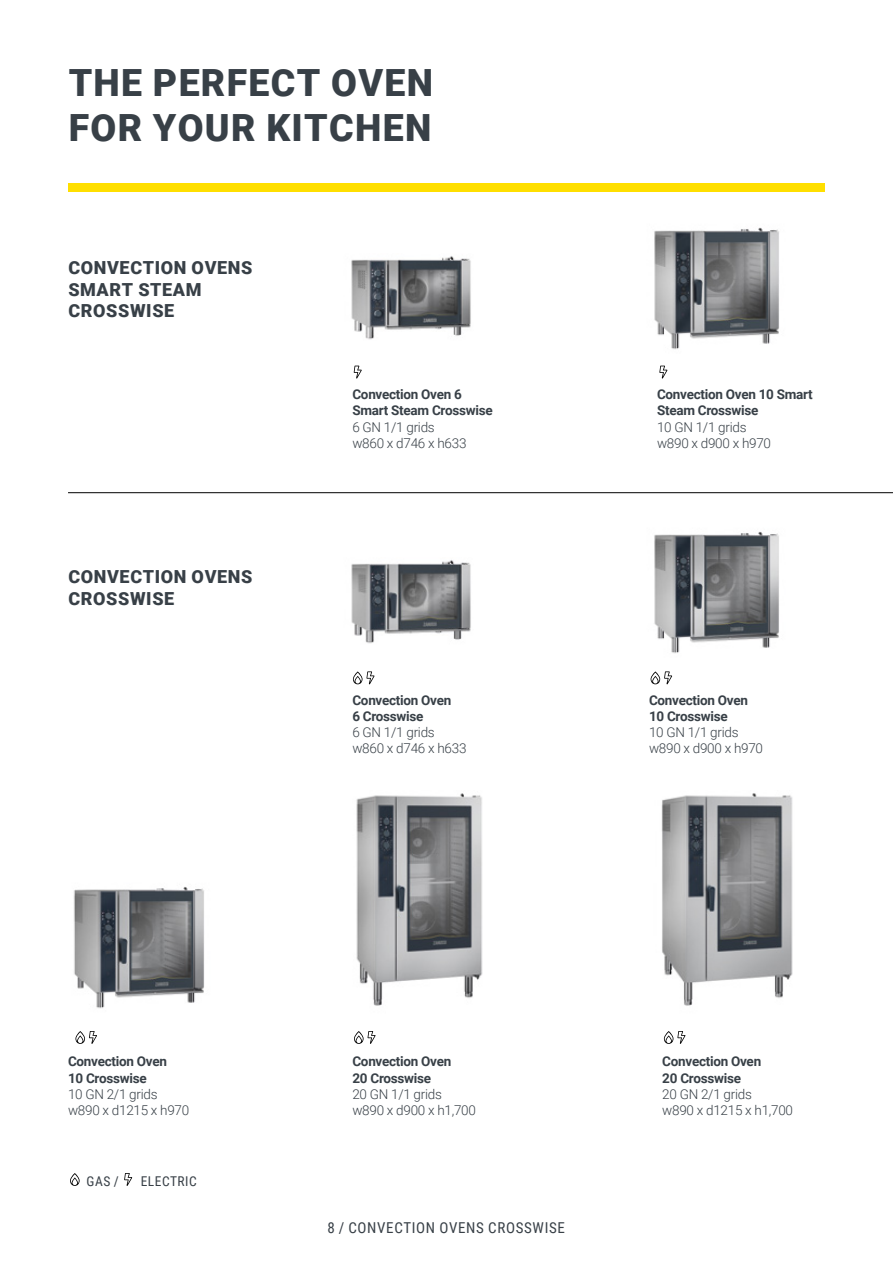
<style>
.page{position:relative;width:893px;height:1263px;background:#fff}
.page>*{position:absolute;margin:0;border:0;box-sizing:border-box;transform-origin:0 0}
.t1{font:900 37.5px/45px "Roboto";letter-spacing:.035em;color:#384047}
.t2{font:900 18px/21.6px "Roboto";letter-spacing:.035em;color:#384047}
.t3{font:15px "Roboto Condensed";letter-spacing:.045em;color:#384047}
.t4{font:700 13.5px/16.2px "Roboto";letter-spacing:-.02em;color:#384047}
.t5{font:300 13.5px/16.2px "Roboto";letter-spacing:-.02em;color:#384047}
.t6{font:13.5px "Roboto Condensed";letter-spacing:.035em;color:#384047}
</style>
<div class="page">
<img style="left:351px;top:560px;width:120px;height:84px">
<img style="left:356px;top:793px;width:127px;height:213px">
<img style="left:661px;top:793px;width:132px;height:213px">
<img style="left:654px;top:531px;width:125px;height:122px">
<img style="left:73px;top:887px;width:131px;height:122px">
<svg style="left:651px;top:671px;width:21px;height:13px"></svg>
<svg style="left:353px;top:671px;width:22px;height:13px"></svg>
<svg style="left:75px;top:1031px;width:22px;height:13px"></svg>
<img style="left:351px;top:256px;width:120px;height:116px">
<img style="left:654px;top:227px;width:125px;height:144px">
<svg style="left:354px;top:366px;width:8px;height:12px"></svg>
<svg style="left:659px;top:366px;width:8px;height:12px"></svg>
<svg style="left:354px;top:1031px;width:22px;height:13px"></svg>
<svg style="left:664px;top:1031px;width:22px;height:13px"></svg>
<svg style="left:70px;top:1173px;width:10px;height:13px"></svg>
<svg style="left:124px;top:1173px;width:8px;height:13px"></svg>
<hr style="left:68px;top:492px;width:825px;height:1px;background:#000">
<div style="left:68px;top:183px;width:757px;height:8px;background:#ffdf00"></div>
<h1 class="t1" style="left:69px;top:59px;width:366px">THE PERFECT OVEN<br>FOR YOUR KITCHEN</h1>
<h2 class="t2" style="left:68px;top:256px;width:186px">CONVECTION OVENS<br>SMART STEAM<br>CROSSWISE</h2>
<h2 class="t2" style="left:68px;top:565px;width:186px">CONVECTION OVENS<br>CROSSWISE</h2>
<p class="t4" style="left:352px;top:386px;width:142px">Convection Oven 6<br>Smart Steam Crosswise</p>
<p class="t5" style="left:352px;top:418px;width:116px">6 GN 1/1 grids w860 x d746 x h633</p>
<p class="t4" style="left:352px;top:691px;width:100px">Convection Oven<br>6 Crosswise</p>
<p class="t5" style="left:352px;top:724px;width:116px">6 GN 1/1 grids w860 x d746 x h633</p>
<p class="t4" style="left:657px;top:386px;width:157px">Convection Oven 10 Smart<br>Steam Crosswise</p>
<p class="t5" style="left:657px;top:418px;width:116px">10 GN 1/1 grids w890 x d900 x h970</p>
<p class="t4" style="left:649px;top:691px;width:100px">Convection Oven<br>10 Crosswise</p>
<p class="t5" style="left:649px;top:724px;width:116px">10 GN 1/1 grids w890 x d900 x h970</p>
<p class="t4" style="left:68px;top:1053px;width:100px">Convection Oven<br>10 Crosswise</p>
<p class="t5" style="left:68px;top:1085px;width:123px">10 GN 2/1 grids w890 x d1215 x h970</p>
<p class="t6" style="left:87px;top:1172px;width:34px">GAS /</p>
<p class="t6" style="left:141px;top:1172px;width:58px">ELECTRIC</p>
<p class="t4" style="left:352px;top:1053px;width:100px">Convection Oven<br>20 Crosswise</p>
<p class="t5" style="left:352px;top:1085px;width:125px">20 GN 1/1 grids w890 x d900 x h1,700</p>
<p class="t3" style="left:328px;top:1217px;width:239px">8 / CONVECTION OVENS CROSSWISE</p>
<p class="t4" style="left:662px;top:1053px;width:100px">Convection Oven<br>20 Crosswise</p>
<p class="t5" style="left:662px;top:1085px;width:132px">20 GN 2/1 grids<br>w890 x d1215 x h1,700</p>
</div>
